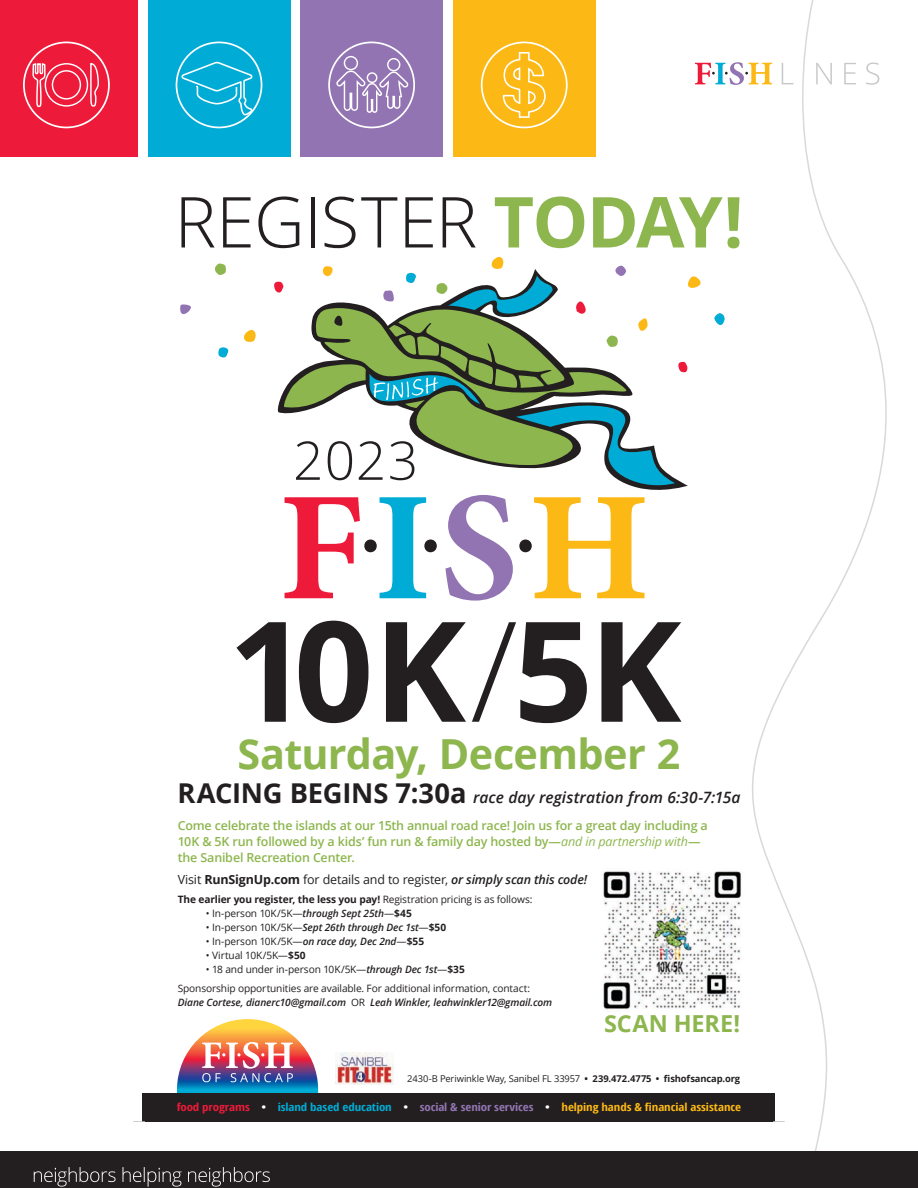
<style>
.page{position:relative;width:918px;height:1188px;background:#fff}
.page>*{position:absolute;margin:0;border:0;box-sizing:border-box;transform-origin:0 0}
.t1{font:300 70.35px "Open Sans";letter-spacing:-.005em;color:#231f20}
.t2{font:700 41.4px "Open Sans";letter-spacing:-.015em;color:#8db64e}
.t3{font:700 23.4px "Open Sans";letter-spacing:.005em;color:#8db64e}
.t4{font:italic 600 15.6px "Open Sans";letter-spacing:.005em;color:#231f20}
.t5{font:600 12.45px/15.6px "Open Sans";letter-spacing:-.015em;color:#8db64e}
.t6{font:12.45px "Open Sans";letter-spacing:-.015em;color:#231f20}
.t7{font:700 condensed 10.95px "Open Sans";letter-spacing:-.005em;color:#fcb814;scale:1.18 1}
.t8{font:10.2px/18.8px "Open Sans";letter-spacing:-.015em;color:#231f20}
.t9{font:italic 600 10.2px "Open Sans";letter-spacing:-.01em;color:#231f20}
.t10{font:700 10.2px "Open Sans";letter-spacing:-.015em;color:#231f20}
.t11{font:9.3px "Open Sans";letter-spacing:-.015em;color:#231f20}
.s1{font-weight:700;color:#8db64e}
.s2{font-weight:700;font-style:normal;font-size:27.3px}
.s3{font-weight:400;font-style:italic}
.s4{font-weight:700}
.s5{font-weight:600;font-style:italic}
.s6{font-weight:400}
.s7{font-weight:400;font-style:normal}
.s8{font-weight:700;font-style:normal}
.s9{color:#ed1a3a}
.s10{color:#fff}
.s11{color:#00acd5}
.s12{color:#9374b3}
</style>
<div class="page">
<svg style="left:752px;top:0;width:135px;height:1152px"></svg>
<svg style="left:782px;top:63px;width:11px;height:21px"></svg>
<svg style="left:816px;top:63px;width:16px;height:21px"></svg>
<svg style="left:844px;top:63px;width:12px;height:21px"></svg>
<svg style="left:866px;top:63px;width:13px;height:22px"></svg>
<svg style="left:695px;top:62px;width:77px;height:23px"></svg>
<div style="left:0;top:1152px;width:918px;height:36px;background:#231f20"></div>
<div style="left:0;top:0;width:138px;height:156px;background:#ed1a3a"></div>
<svg style="left:23px;top:42px;width:87px;height:86px"></svg>
<div style="left:148px;top:0;width:142px;height:156px;background:#00acd5"></div>
<svg style="left:176px;top:42px;width:86px;height:86px"></svg>
<div style="left:300px;top:0;width:143px;height:156px;background:#9374b3"></div>
<svg style="left:328px;top:42px;width:87px;height:86px"></svg>
<div style="left:453px;top:0;width:143px;height:156px;background:#fcb814"></div>
<svg style="left:481px;top:42px;width:87px;height:86px"></svg>
<svg style="left:799px;top:1144px;width:5px;height:5px"></svg>
<svg style="left:763px;top:1144px;width:4px;height:5px"></svg>
<svg style="left:534px;top:497px;width:111px;height:101px"></svg>
<div style="left:519px;top:540px;width:13px;height:12px;background:#231f20;border-radius:50%"></div>
<svg style="left:445px;top:495px;width:68px;height:106px"></svg>
<div style="left:424px;top:540px;width:13px;height:12px;background:#231f20;border-radius:50%"></div>
<svg style="left:380px;top:497px;width:46px;height:101px"></svg>
<div style="left:364px;top:540px;width:13px;height:12px;background:#231f20;border-radius:50%"></div>
<svg style="left:285px;top:497px;width:75px;height:101px"></svg>
<svg style="left:236px;top:621px;width:446px;height:102px"></svg>
<img style="left:603px;top:871px;width:138px;height:139px">
<svg style="left:177px;top:1019px;width:141px;height:75px"></svg>
<div style="left:143px;top:1094px;width:632px;height:28px;background:#231f20"></div>
<svg style="left:397px;top:385px;width:278px;height:105px"></svg>
<svg style="left:678px;top:362px;width:10px;height:11px"></svg>
<svg style="left:180px;top:304px;width:11px;height:11px"></svg>
<svg style="left:687px;top:276px;width:14px;height:12px"></svg>
<svg style="left:714px;top:313px;width:11px;height:12px"></svg>
<svg style="left:638px;top:318px;width:10px;height:13px"></svg>
<svg style="left:215px;top:263px;width:11px;height:12px"></svg>
<svg style="left:274px;top:257px;width:353px;height:223px"></svg>
<svg style="left:244px;top:330px;width:12px;height:12px"></svg>
<svg style="left:218px;top:347px;width:11px;height:11px"></svg>
<img style="left:336px;top:1053px;width:57px;height:31px">
<svg style="left:768px;top:174px;width:17px;height:1px"></svg>
<svg style="left:768px;top:1121px;width:17px;height:6px"></svg>
<svg style="left:34px;top:1167px;width:236px;height:20px"></svg>
<h1 class="t1" style="left:174px;top:174px;width:571px">REGISTER <span class="s1">TODAY!</span></h1>
<h2 class="t2" style="left:238px;top:724px;width:444px">Saturday, December 2</h2>
<h3 class="t4" style="left:177px;top:787px;width:565px"><span class="s2">RACING BEGINS 7:30a</span> race day registration from 6:30-7:15a</h3>
<p class="t5" style="left:178px;top:818px;width:532px">Come celebrate the islands at our 15th annual road race! Join us for a great day including a<br>10K &amp; 5K run followed by a kids’ fun run &amp; family day hosted by—<span class="s3">and in partnership with</span>— the Sanibel Recreation Center.</p>
<p class="t6" style="left:178px;top:871px;width:411px">Visit <span class="s4">RunSignUp.com</span> for details and to register, <span class="s5">or simply scan this code!</span></p>
<p class="t10" style="left:178px;top:892px;width:356px">The earlier you register, the less you pay! <span class="s6">Registration pricing is as follows:</span></p>
<p class="t8" style="left:206px;top:904px;width:208px">• In-person 10K/5K—<span class="s5">through Sept 25th</span>—<span class="s4">$45</span></p>
<p class="t9" style="left:206px;top:920px;width:242px"><span class="s7">• In-person 10K/5K—</span>Sept 26th through Dec 1st<span class="s7">—</span><span class="s8">$50</span></p>
<p class="t8" style="left:206px;top:932px;width:220px">• In-person 10K/5K—<span class="s5">on race day, Dec 2nd</span>—<span class="s4">$55</span></p>
<p class="t8" style="left:206px;top:946px;width:101px">• Virtual 10K/5K—<span class="s4">$50</span></p>
<p class="t8" style="left:178px;top:960px;width:354px;text-indent:28px">• 18 and under in-person 10K/5K—<span class="s5">through Dec 1st</span>—<span class="s4">$35<br></span>Sponsorship opportunities are available. For additional information, contact:</p>
<p class="t9" style="left:178px;top:995px;width:376px">Diane Cortese, dianerc10@gmail.com <span class="s7">OR</span> Leah Winkler, leahwinkler12@gmail.com</p>
<h3 class="t3" style="left:604px;top:1007px;width:138px">SCAN HERE!</h3>
<p class="t11" style="left:407px;top:1072px;width:335px">2430-B Periwinkle Way, Sanibel FL 33957 <span class="s4">• 239.472.4775 • fishofsancap.org</span></p>
<p class="t7" style="left:177px;top:1100px;width:480px"><span class="s9">food programs</span> <span class="s10">•</span> <span class="s11">island based education</span> <span class="s10">•</span> <span class="s12">social &amp; senior services</span> <span class="s10">•</span> helping hands &amp; financial assistance</p>
</div>
